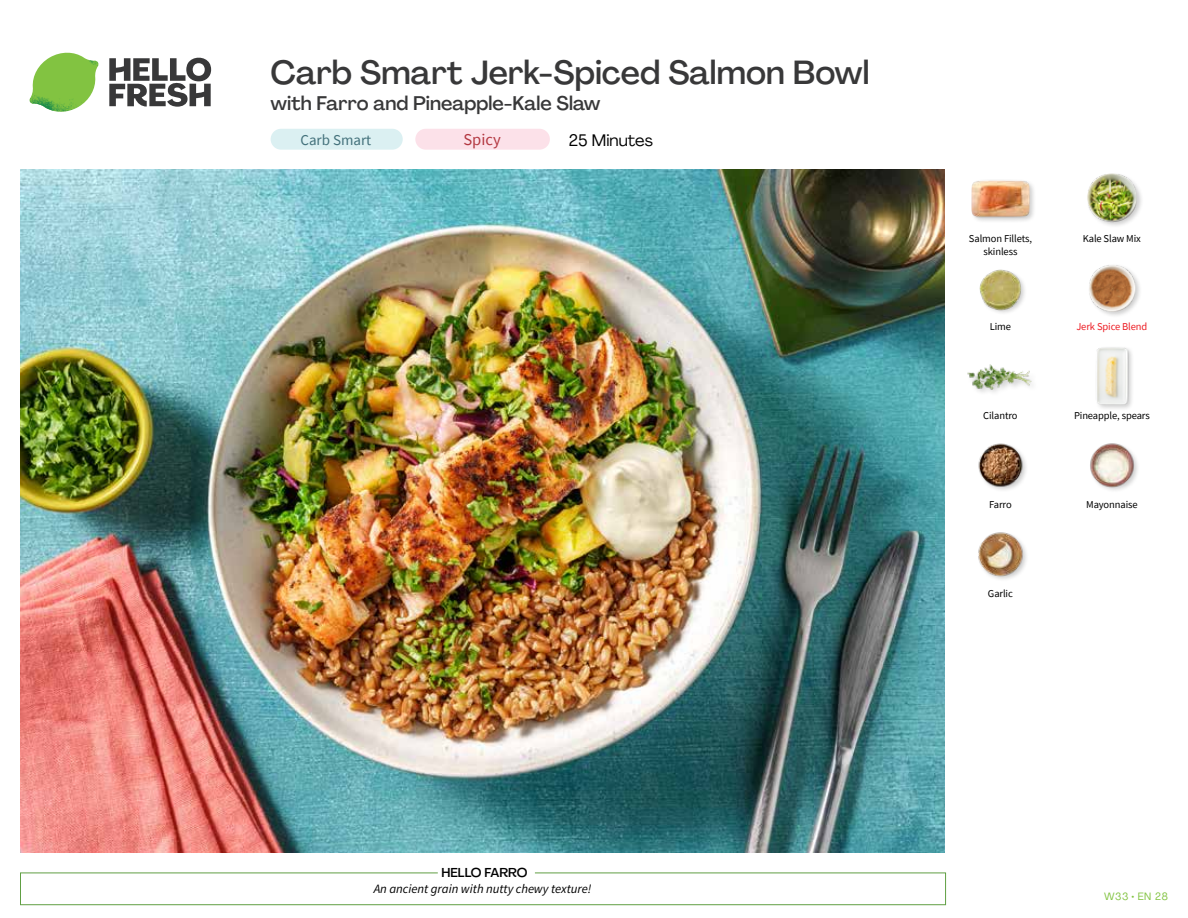
<style>
.page{position:relative;width:1188px;height:918px;background:#fff}
.page>*{position:absolute;margin:0;border:0;box-sizing:border-box;transform-origin:0 0}
.t1{font:500 33px "Agrandir";color:#383839}
.t2{font:500 19.5px "Agrandir";color:#383839}
.t3{font:16.5px "Agrandir";color:#000}
.t4{font:16.5px "Source Sans Pro";color:#b33841}
.t5{font:15px "Source Sans Pro";color:#43717b}
.t6{font:italic 12.75px "Source Sans Pro";color:#000}
.t7{font:500 12.75px "Agrandir";color:#000}
.t8{font:10.5px/13.5px "Source Sans Pro";letter-spacing:-.01em;color:#000;text-align:center}
.t9{font:10.5px "Source Sans Pro";letter-spacing:-.01em;color:#ed1d24}
.t10{font:10.5px "Agrandir";letter-spacing:.05em;color:#82c341}
</style>
<div class="page">
<div style="left:271px;top:129px;width:132px;height:21px;background:#dbf0f2;border-radius:10px"></div>
<div style="left:415px;top:129px;width:135px;height:21px;background:#fce1e9;border-radius:10px"></div>
<svg style="left:109px;top:57px;width:102px;height:50px"></svg>
<svg style="left:34px;top:53px;width:62px;height:40px"></svg>
<img style="left:67px;top:53px;width:32px;height:26px">
<img style="left:33px;top:75px;width:59px;height:11px">
<img style="left:29px;top:79px;width:61px;height:33px">
<img style="left:65px;top:86px;width:27px;height:25px">
<div style="left:20px;top:873px;width:926px;height:32px;border:1px solid #609f43"></div>
<div style="left:438px;top:865px;width:97px;height:15px;background:#fff"></div>
<img style="left:21px;top:170px;width:924px;height:682px">
<img style="left:978px;top:532px;width:49px;height:48px">
<img style="left:1090px;top:443px;width:48px;height:48px">
<img style="left:978px;top:443px;width:48px;height:47px">
<div style="left:1095px;top:346px;width:40px;height:66px;background:#000;opacity:.2"></div>
<img style="left:1095px;top:347px;width:40px;height:58px">
<img style="left:967px;top:364px;width:65px;height:28px">
<div style="left:1087px;top:263px;width:56px;height:56px;background:#000;opacity:.2"></div>
<img style="left:1088px;top:264px;width:48px;height:48px">
<div style="left:979px;top:269px;width:48px;height:47px;background:#000;opacity:.2"></div>
<img style="left:979px;top:269px;width:44px;height:43px">
<div style="left:1086px;top:172px;width:58px;height:56px;background:#000;opacity:.2"></div>
<img style="left:1087px;top:174px;width:50px;height:49px">
<div style="left:971px;top:179px;width:65px;height:45px;background:#000;opacity:.2"></div>
<img style="left:972px;top:179px;width:57px;height:45px">
<h1 class="t1" style="left:271px;top:52px;width:600px">Carb Smart Jerk-Spiced Salmon Bowl</h1>
<h2 class="t2" style="left:271px;top:91px;width:331px">with Farro and Pineapple-Kale Slaw</h2>
<h3 class="t5" style="left:300px;top:130px;width:72px">Carb Smart</h3>
<h3 class="t4" style="left:463px;top:129px;width:39px">Spicy</h3>
<h3 class="t3" style="left:569px;top:131px;width:86px">25 Minutes</h3>
<p class="t8" style="left:969px;top:231px;width:64px">Salmon Fillets, skinless</p>
<p class="t8" style="left:1083px;top:231px;width:60px">Kale Slaw Mix</p>
<p class="t8" style="left:990px;top:320px;width:23px">Lime</p>
<p class="t9" style="left:1076px;top:320px;width:73px">Jerk Spice Blend</p>
<p class="t8" style="left:983px;top:409px;width:36px">Cilantro</p>
<p class="t8" style="left:1074px;top:409px;width:77px">Pineapple, spears</p>
<p class="t8" style="left:989px;top:498px;width:24px">Farro</p>
<p class="t8" style="left:1086px;top:498px;width:53px">Mayonnaise</p>
<p class="t8" style="left:988px;top:586px;width:26px">Garlic</p>
<p class="t7" style="left:442px;top:864px;width:87px">HELLO FARRO</p>
<p class="t6" style="left:374px;top:881px;width:219px">An ancient grain with nutty chewy texture!</p>
<p class="t10" style="left:1104px;top:890px;width:65px">W33 • EN 28</p>
</div>
